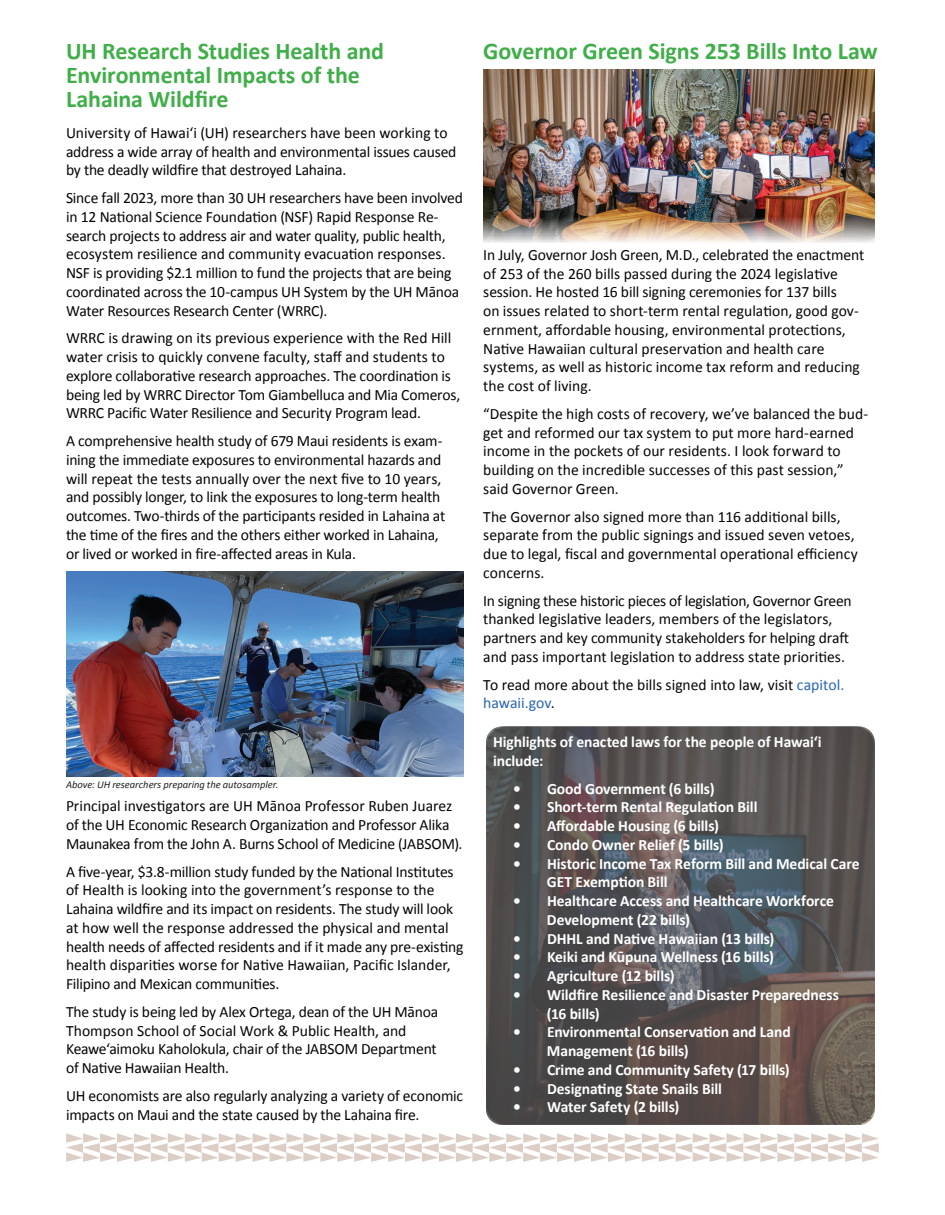
<style>
.page{position:relative;width:945px;height:1215px;background:#fff}
.page>*{position:absolute;margin:0;border:0;box-sizing:border-box;transform-origin:0 0}
.t1{font:700 24px/24px "Calibri";letter-spacing:-.005em;color:#40ae49}
.t2{font:15.75px/18.8px "Calibri";letter-spacing:-.01em;color:#040503}
.t3{font:700 15.75px/18.8px "Calibri";letter-spacing:-.005em;color:#fff}
.t4{font:italic 10.5px "Calibri";letter-spacing:-.005em;color:#231f20}
.s1{color:#2865b1}
</style>
<div class="page">
<svg style="left:66px;top:1133px;width:813px;height:29px"></svg>
<img style="left:66px;top:571px;width:398px;height:206px">
<img style="left:483px;top:70px;width:392px;height:172px">
<svg style="left:486px;top:726px;width:389px;height:399px;background:#565252"></svg>
<h1 class="t1" style="left:66px;top:38px;width:320px">UH Research Studies Health and<br>Environmental Impacts of the<br>Lahaina Wildfire</h1>
<h1 class="t1" style="left:483px;top:38px;width:396px">Governor Green Signs 253 Bills Into Law</h1>
<p class="t2" style="left:66px;top:123px;width:392px">University of Hawaiʻi (UH) researchers have been working to address a wide array of health and environmental issues caused by the deadly wildfire that destroyed Lahaina.</p>
<p class="t2" style="left:66px;top:188px;width:398px">Since fall 2023, more than 30 UH researchers have been involved in 12 National Science Foundation (NSF) Rapid Response Re&shy;search projects to address air and water quality, public health, ecosystem resilience and community evacuation responses.<br>NSF is providing $2.1 million to fund the projects that are being coordinated across the 10-campus UH System by the UH Mānoa Water Resources Research Center (WRRC).</p>
<p class="t2" style="left:66px;top:328px;width:396px">WRRC is drawing on its previous experience with the Red Hill water crisis to quickly convene faculty, staff and students to explore collaborative research approaches. The coordination is being led by WRRC Director Tom Giambelluca and Mia Comeros, WRRC Pacific Water Resilience and Security Program lead.</p>
<p class="t2" style="left:66px;top:431px;width:381px">A comprehensive health study of 679 Maui residents is exam&shy;ining the immediate exposures to environmental hazards and will repeat the tests annually over the next five to 10 years, and possibly longer, to link the exposures to long-term health outcomes. Two-thirds of the participants resided in Lahaina at the time of the fires and the others either worked in Lahaina, or lived or worked in fire-affected areas in Kula.</p>
<p class="t4" style="left:66px;top:777px;width:214px">Above: UH researchers preparing the autosampler.</p>
<p class="t2" style="left:66px;top:796px;width:398px">Principal investigators are UH Mānoa Professor Ruben Juarez of the UH Economic Research Organization and Professor Alika<br>Maunakea from the John A. Burns School of Medicine (JABSOM).</p>
<p class="t2" style="left:66px;top:862px;width:399px">A five-year, $3.8-million study funded by the National Institutes of Health is looking into the government’s response to the Lahaina wildfire and its impact on residents. The study will look at how well the response addressed the physical and mental health needs of affected residents and if it made any pre-existing health disparities worse for Native Hawaiian, Pacific Islander, Filipino and Mexican communities.</p>
<p class="t2" style="left:66px;top:1002px;width:374px">The study is being led by Alex Ortega, dean of the UH Mānoa Thompson School of Social Work &amp; Public Health, and Keaweʻaimoku Kaholokula, chair of the JABSOM Department of Native Hawaiian Health.</p>
<p class="t2" style="left:66px;top:1086px;width:399px">UH economists are also regularly analyzing a variety of economic impacts on Maui and the state caused by the Lahaina fire.</p>
<p class="t2" style="left:483px;top:245px;width:382px">In July, Governor Josh Green, M.D., celebrated the enactment of 253 of the 260 bills passed during the 2024 legislative session. He hosted 16 bill signing ceremonies for 137 bills<br>on issues related to short-term rental regulation, good gov&shy;ernment, affordable housing, environmental protections, Native Hawaiian cultural preservation and health care systems, as well as historic income tax reform and reducing the cost of living.</p>
<p class="t2" style="left:483px;top:404px;width:386px">“Despite the high costs of recovery, we’ve balanced the bud&shy;get and reformed our tax system to put more hard-earned income in the pockets of our residents. I look forward to building on the incredible successes of this past session,” said Governor Green.</p>
<p class="t2" style="left:483px;top:507px;width:376px">The Governor also signed more than 116 additional bills, separate from the public signings and issued seven vetoes, due to legal, fiscal and governmental operational efficiency concerns.</p>
<p class="t2" style="left:483px;top:591px;width:370px">In signing these historic pieces of legislation, Governor Green thanked legislative leaders, members of the legislators, partners and key community stakeholders for helping draft and pass important legislation to address state priorities.</p>
<p class="t2" style="left:483px;top:675px;width:362px">To read more about the bills signed into law, visit <span class="s1">capitol. hawaii.gov</span>.</p>
<p class="t3" style="left:493px;top:732px;width:330px">Highlights of enacted laws for the people of Hawaiʻi include:</p>
<p class="t3" style="left:513px;top:779px;width:203px">• Good Government (6 bills)</p>
<p class="t3" style="left:513px;top:797px;width:246px">• Short-term Rental Regulation Bill</p>
<p class="t3" style="left:513px;top:816px;width:207px">• Affordable Housing (6 bills)</p>
<p class="t3" style="left:513px;top:835px;width:212px">• Condo Owner Relief (5 bills)</p>
<p class="t3" style="left:547px;top:854px;width:314px;text-indent:-34px">• Historic Income Tax Reform Bill and Medical Care<br>GET Exemption Bill</p>
<p class="t3" style="left:547px;top:891px;width:289px;text-indent:-34px">• Healthcare Access and Healthcare Workforce<br>Development (22 bills)</p>
<p class="t3" style="left:513px;top:929px;width:263px">• DHHL and Native Hawaiian (13 bills)</p>
<p class="t3" style="left:513px;top:947px;width:262px">• Keiki and Kūpuna Wellness (16 bills)</p>
<p class="t3" style="left:513px;top:966px;width:163px">• Agriculture (12 bills)</p>
<p class="t3" style="left:547px;top:985px;width:294px;text-indent:-34px">• Wildfire Resilience and Disaster Preparedness (16 bills)</p>
<p class="t3" style="left:547px;top:1022px;width:245px;text-indent:-34px">• Environmental Conservation and Land<br>Management (16 bills)</p>
<p class="t3" style="left:513px;top:1060px;width:278px">• Crime and Community Safety (17 bills)</p>
<p class="t3" style="left:513px;top:1079px;width:210px">• Designating State Snails Bill</p>
<p class="t3" style="left:513px;top:1097px;width:167px">• Water Safety (2 bills)</p>
</div>
